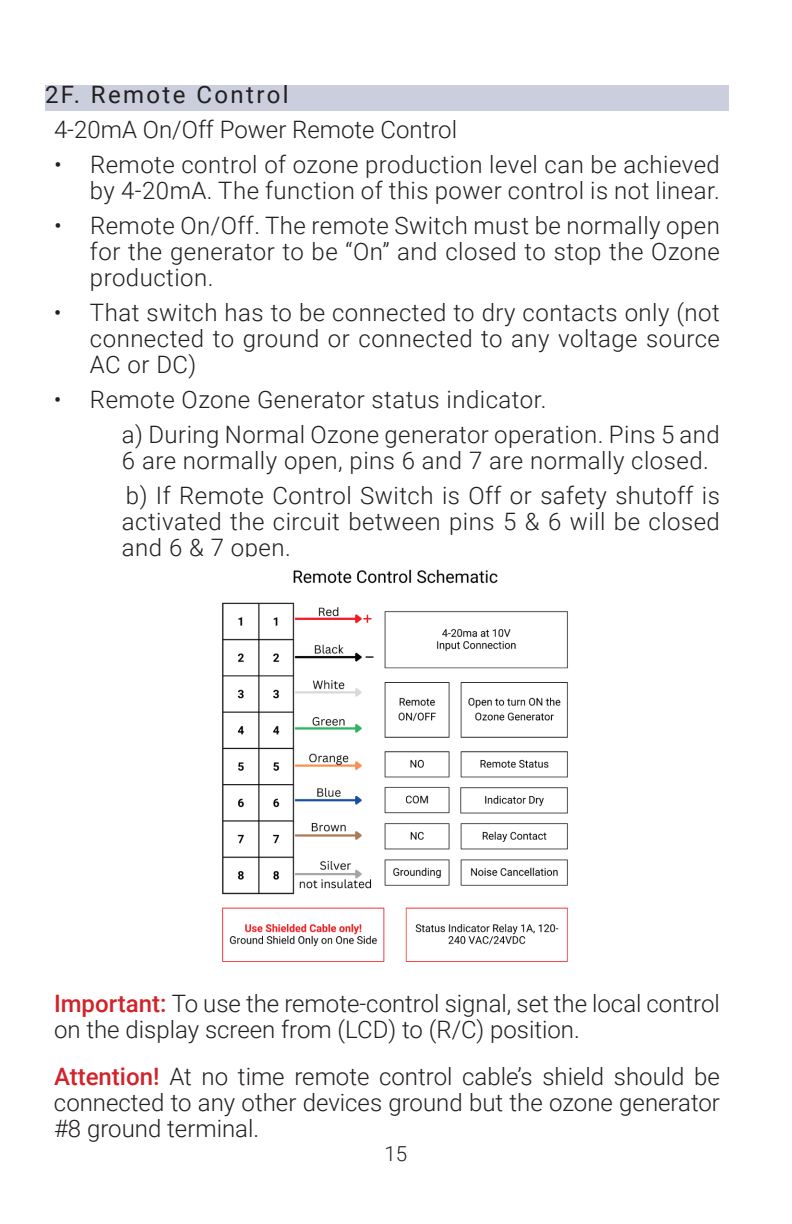
<style>
.page{position:relative;width:792px;height:1224px;background:#fff}
.page>*{position:absolute;margin:0;border:0;box-sizing:border-box;transform-origin:0 0}
.t1{font:300 24px/26px "Roboto";letter-spacing:.02em;color:#231f20;text-align:justify}
.t2{font:300 24px/26px "Roboto";color:#231f20}
.t3{font:24px "Roboto";letter-spacing:.1em;color:#231f20}
.t4{font:300 20.6px "Roboto";color:#231f20}
.s1{font-weight:500;color:#d1232a}
</style>
<div class="page">
<div style="left:45px;top:85px;width:684px;height:26px;background:#cbcedc"></div>
<img style="left:222px;top:569px;width:346px;height:393px">
<p class="t3" style="left:45px;top:78px;width:245px">2F. Remote Control</p>
<p class="t2" style="left:54px;top:116px;width:405px">4-20mA On/Off Power Remote Control</p>
<p class="t1" style="left:54px;top:151px;width:668px;text-align:right">• Remote control of ozone production level can be achieved by 4-20mA. The function of this power control is not linear.</p>
<p class="t1" style="left:90px;top:212px;width:632px;text-indent:-36px">• Remote On/Off. The remote Switch must be normally open for the generator to be “On” and closed to stop the Ozone production.</p>
<p class="t1" style="left:90px;top:299px;width:632px;text-indent:-36px">• That switch has to be connected to dry contacts only (not connected to ground or connected to any voltage source AC or DC)</p>
<p class="t1" style="left:122px;top:381px;width:600px;line-height:35px;text-indent:-68px">• Remote Ozone Generator status indicator.<br>a) During Normal Ozone generator operation. Pins 5 and</p>
<p class="t1" style="left:122px;top:442px;width:600px;line-height:35px">6 are normally open, pins 6 and 7 are normally closed. b) If Remote Control Switch is Off or safety shutoff is</p>
<p class="t1" style="left:122px;top:508px;width:600px">activated the circuit between pins 5 &amp; 6 will be closed and 6 &amp; 7 open.</p>
<p class="t2" style="left:54px;top:990px;width:667px"><span class="s1">Important:</span> To use the remote-control signal, set the local control on the display screen from (LCD) to (R/C) position.</p>
<p class="t1" style="left:54px;top:1063px;width:668px"><span class="s1">Attention!</span> At no time remote control cable’s shield should be connected to any other devices ground but the ozone generator #8 ground terminal.</p>
<p class="t4" style="left:385px;top:1139px;width:24px">15</p>
</div>
